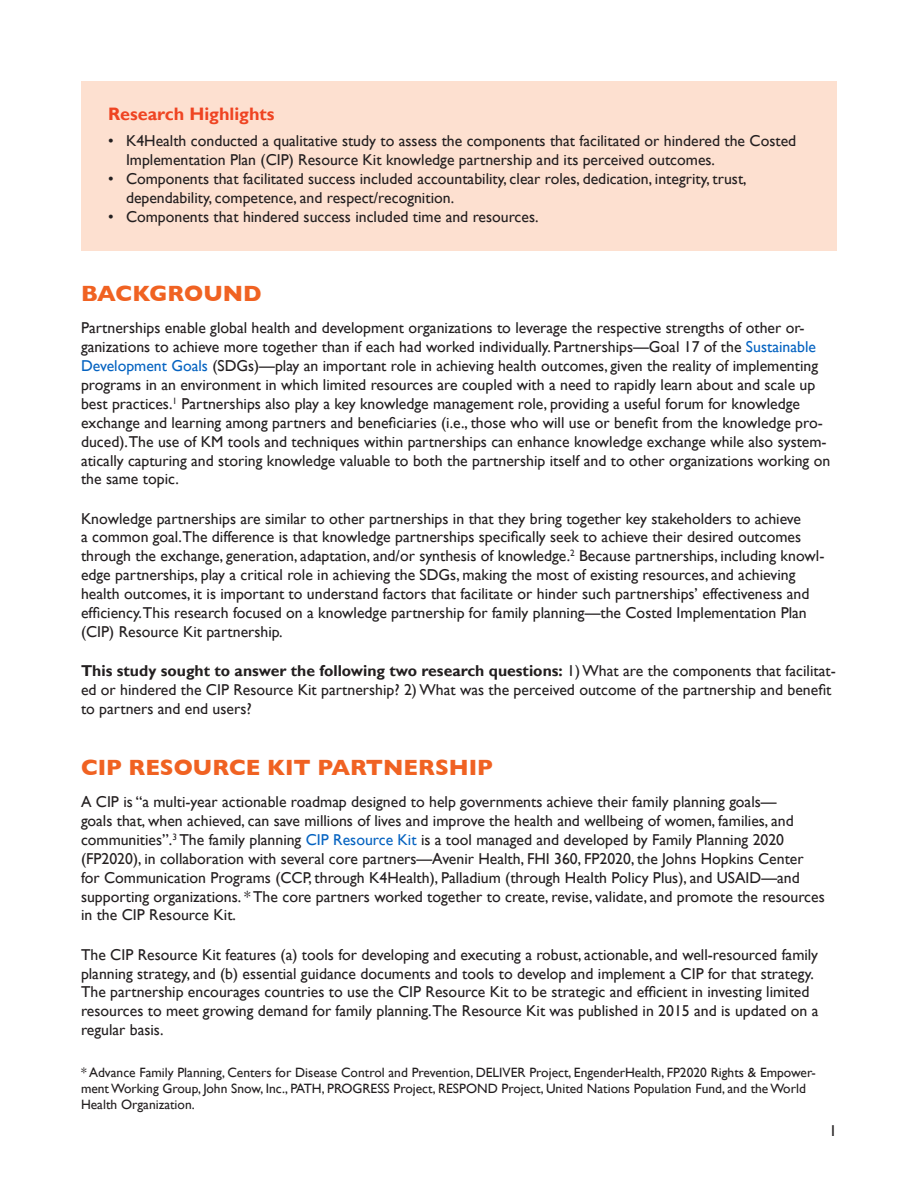
<style>
.page{position:relative;width:918px;height:1188px;background:#fff}
.page>*{position:absolute;margin:0;border:0;box-sizing:border-box;transform-origin:0 0}
.Header_1{font:700 22.5px "Gill Sans";color:#f06222}
.t1{font:700 18px "Gill Sans";color:#ef4422}
.Base_text{font:15.75px/18.9px "Gill Sans";color:#231f20}
.Header_2{font:15.75px "Gill Sans";color:#231f20}
.Base_text-2{font:13.5px/16.2px "Gill Sans";color:#231f20}
.s1{color:#0563c1}
.s2{font-weight:700}
</style>
<div class="page">
<div style="left:81px;top:81px;width:756px;height:170px;background:#fde0d0"></div>
<p class="t1" style="left:108px;top:104px;width:168px">Research Highlights</p>
<p class="Base_text" style="left:126px;top:132px;width:672px;text-indent:-18px">• K4Health conducted a qualitative study to assess the components that facilitated or hindered the Costed<br>Implementation Plan (CIP) Resource Kit knowledge partnership and its perceived outcomes.</p>
<p class="Base_text" style="left:126px;top:169px;width:622px;text-indent:-18px">• Components that facilitated success included accountability, clear roles, dedication, integrity, trust, dependability, competence, and respect/recognition.</p>
<p class="Base_text" style="left:108px;top:207px;width:432px">• Components that hindered success included time and resources.</p>
<p class="Header_1" style="left:81px;top:275px;width:182px">BACKGROUND</p>
<p class="Base_text" style="left:81px;top:319px;width:751px">Partnerships enable global health and development organizations to leverage the respective strengths of other or&shy;ganizations to achieve more together than if each had worked individually. Partnerships—Goal 17 of the <span class="s1">Sustainable Development Goals</span> (SDGs)—play an important role in achieving health outcomes, given the reality of implementing programs in an environment in which limited resources are coupled with a need to rapidly learn about and scale up best practices.<sup>1</sup> Partnerships also play a key knowledge management role, providing a useful forum for knowledge exchange and learning among partners and beneficiaries (i.e., those who will use or benefit from the knowledge pro&shy;duced).The use of KM tools and techniques within partnerships can enhance knowledge exchange while also system&shy;atically capturing and storing knowledge valuable to both the partnership itself and to other organizations working on the same topic.</p>
<p class="Base_text" style="left:81px;top:509px;width:745px">Knowledge partnerships are similar to other partnerships in that they bring together key stakeholders to achieve<br>a common goal.The difference is that knowledge partnerships specifically seek to achieve their desired outcomes through the exchange, generation, adaptation, and/or synthesis of knowledge.<sup>2</sup> Because partnerships, including knowl&shy;edge partnerships, play a critical role in achieving the SDGs, making the most of existing resources, and achieving health outcomes, it is important to understand factors that facilitate or hinder such partnerships’ effectiveness and efficiency.This research focused on a knowledge partnership for family planning—the Costed Implementation Plan (CIP) Resource Kit partnership.</p>
<p class="Base_text" style="left:81px;top:662px;width:756px"><span class="s2">This study sought to answer the following two research questions:</span> 1) What are the components that facilitat&shy;ed or hindered the CIP Resource Kit partnership? 2) What was the perceived outcome of the partnership and benefit to partners and end users?</p>
<p class="Header_1" style="left:81px;top:749px;width:413px">CIP RESOURCE KIT PARTNERSHIP</p>
<p class="Base_text" style="left:81px;top:793px;width:745px">A CIP is “a multi-year actionable roadmap designed to help governments achieve their family planning goals—<br>goals that, when achieved, can save millions of lives and improve the health and wellbeing of women, families, and communities”.<sup>3</sup> The family planning <span class="s1">CIP Resource Kit</span> is a tool managed and developed by Family Planning 2020 (FP2020), in collaboration with several core partners—Avenir Health, FHI 360, FP2020, the Johns Hopkins Center for Communication Programs (CCP, through K4Health), Palladium (through Health Policy Plus), and USAID—and supporting organizations. * The core partners worked together to create, revise, validate, and promote the resources in the CIP Resource Kit.</p>
<p class="Base_text" style="left:81px;top:945px;width:739px">The CIP Resource Kit features (a) tools for developing and executing a robust, actionable, and well-resourced family planning strategy, and (b) essential guidance documents and tools to develop and implement a CIP for that strategy.<br>The partnership encourages countries to use the CIP Resource Kit to be strategic and efficient in investing limited resources to meet growing demand for family planning.The Resource Kit was published in 2015 and is updated on a regular basis.</p>
<p class="Base_text-2" style="left:81px;top:1065px;width:736px">* Advance Family Planning, Centers for Disease Control and Prevention, DELIVER Project, EngenderHealth, FP2020 Rights &amp; Empower&shy;ment Working Group, John Snow, Inc., PATH, PROGRESS Project, RESPOND Project, United Nations Population Fund, and the World<br>Health Organization.</p>
<p class="Header_2" style="left:829px;top:1122px;width:9px">1</p>
</div>
